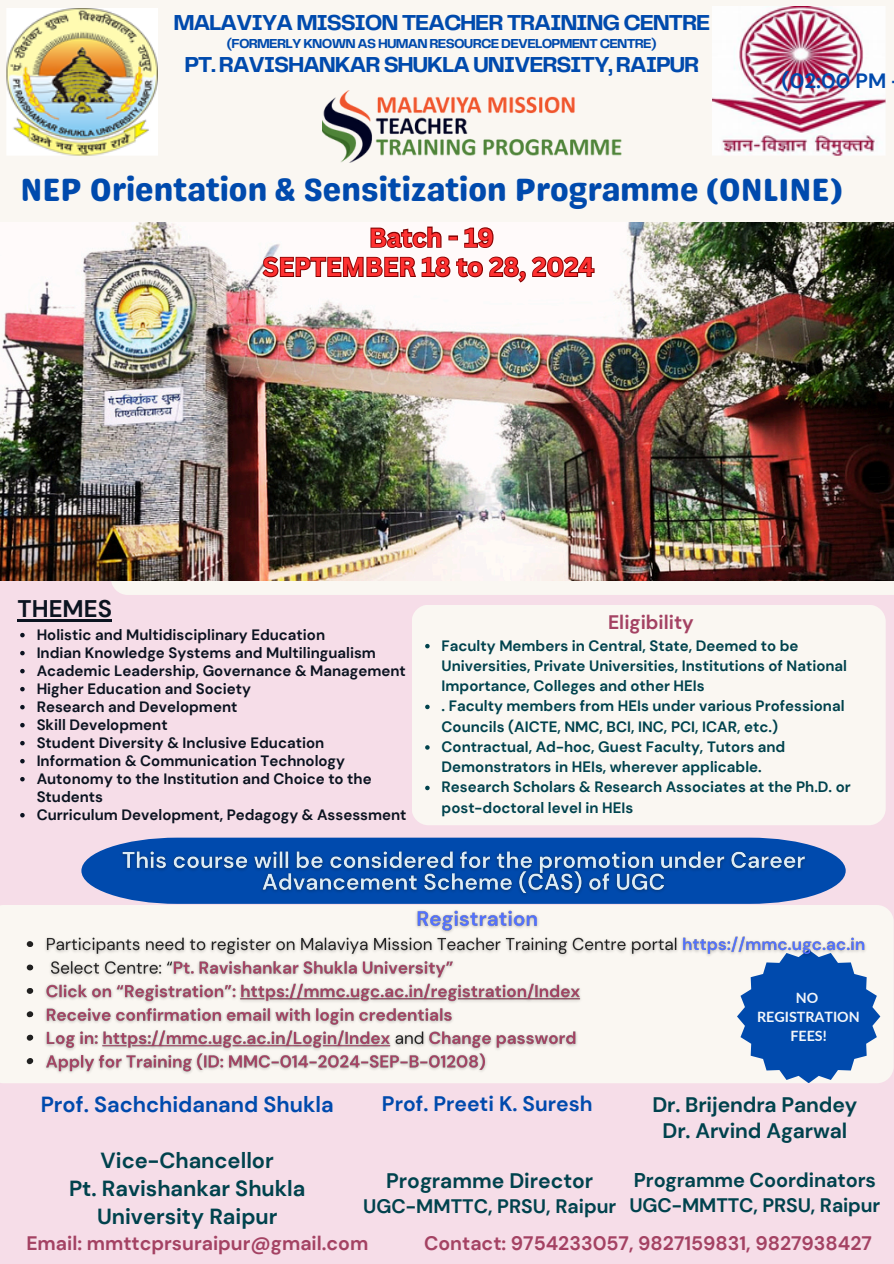
<style>
.page{position:relative;width:894px;height:1264px;background:#fff}
.page>*{position:absolute;margin:0;border:0;box-sizing:border-box;transform-origin:0 0}
.t1{font:32.1px "Genty Sans";color:#004aad}
.t2{font:700 25.5px "Canva Sans";color:#ff3131}
.t3{font:700 24px "DM Sans";color:#0b1320}
.t4{font:700 22.5px "Telegraf";letter-spacing:-.055em;color:#004aad}
.t5{font:700 21.75px/28.2px "DM Sans";color:#00424d;text-align:center}
.t6{font:700 21.75px "DM Sans";color:#004aad}
.t7{font:700 21px/25.8px "DM Sans";letter-spacing:-.005em;color:#00424d;text-align:center}
.t8{font:700 21px "DM Sans";color:#004aad}
.t9{font:700 20.7px "DM Sans";color:#004aad}
.t10{font:700 19.95px "DM Sans";letter-spacing:-.005em;color:#00424d}
.t11{font:700 19.5px "DM Sans";color:#a44263}
.t12{font:700 19.5px "DM Sans";letter-spacing:-.005em;color:#00424d}
.t13{font:700 15px/20.2px "DM Sans";color:#00424d}
.t14{font:700 15px/18px "DM Sans";color:#0b1320}
.t15{font:700 14.25px "Lato";color:#f3f6fa}
.t16{font:700 13.5px "Telegraf";letter-spacing:-.055em;color:#004aad}
</style>
<div class="page">
<div style="left:0;top:0;width:893px;height:1263px;background:#f6dde8"></div>
<div style="left:0;top:0;width:893px;height:223px;background:#faf7f2"></div>
<div style="left:111px;top:82px;width:782px;height:513px;background:#faf7f2"></div>
<img style="left:0;top:223px;width:893px;height:357px">
<div style="left:411px;top:604px;width:474px;height:221px;background:#faf7f2;border-radius:17px"></div>
<svg style="left:425px;top:644px;width:4px;height:4px"></svg>
<svg style="left:425px;top:704px;width:4px;height:5px"></svg>
<svg style="left:425px;top:745px;width:4px;height:4px"></svg>
<svg style="left:425px;top:785px;width:4px;height:5px"></svg>
<div style="left:0;top:905px;width:893px;height:178px;background:#faf7f2"></div>
<svg style="left:81px;top:837px;width:764px;height:66px;fill:#004aad"></svg>
<img style="left:712px;top:7px;width:173px;height:150px">
<img style="left:6px;top:8px;width:151px;height:149px">
<img style="left:322px;top:90px;width:300px;height:72px">
<svg style="left:369px;top:225px;width:125px;height:24px;background:#d09e9e"></svg>
<svg style="left:261px;top:255px;width:334px;height:29px;background:#d4a7a7"></svg>
<img style="left:116px;top:845px;width:696px;height:54px">
<svg style="left:736px;top:949px;width:144px;height:134px;background:#d3dce7"></svg>
<img style="left:21px;top:905px;width:849px;height:173px">
<hr style="left:18px;top:619px;width:94px;height:3px;background:#0b1320">
<svg style="left:20px;top:633px;width:5px;height:4px"></svg>
<svg style="left:20px;top:651px;width:5px;height:4px"></svg>
<svg style="left:20px;top:669px;width:5px;height:4px"></svg>
<svg style="left:20px;top:687px;width:5px;height:4px"></svg>
<svg style="left:20px;top:705px;width:5px;height:4px"></svg>
<svg style="left:20px;top:723px;width:5px;height:4px"></svg>
<svg style="left:20px;top:741px;width:5px;height:4px"></svg>
<svg style="left:20px;top:759px;width:5px;height:4px"></svg>
<svg style="left:20px;top:777px;width:5px;height:4px"></svg>
<svg style="left:20px;top:813px;width:5px;height:4px"></svg>
<p class="t4" style="left:173px;top:13px;width:538px">MALAVIYA MISSION TEACHER TRAINING CENTRE</p>
<p class="t16" style="left:227px;top:38px;width:431px">(FORMERLY KNOWN AS HUMAN RESOURCE DEVELOPMENT CENTRE)</p>
<p class="t4" style="left:184px;top:55px;width:516px">PT. RAVISHANKAR SHUKLA UNIVERSITY, RAIPUR</p>
<h3 class="t9" style="left:781px;top:68px;width:106px">(02:00 PM</h3>
<p class="t1" style="left:20px;top:170px;width:823px">NEP Orientation &amp; Sensitization Programme (ONLINE)</p>
<p class="t2" style="left:369px;top:219px;width:126px">Batch - 19</p>
<p class="t2" style="left:263px;top:249px;width:333px">SEPTEMBER 18 to 28, 2024</p>
<h6 class="t3" style="left:18px;top:593px;width:96px">THEMES</h6>
<p class="t14" style="left:37px;top:625px;width:290px">Holistic and Multidisciplinary Education</p>
<p class="t14" style="left:37px;top:643px;width:341px">Indian Knowledge Systems and Multilingualism</p>
<h5 class="t14" style="left:37px;top:661px;width:370px">Academic Leadership, Governance &amp; Management</h5>
<h5 class="t14" style="left:37px;top:679px;width:216px">Higher Education and Society</h5>
<h5 class="t14" style="left:37px;top:697px;width:202px">Research and Development</h5>
<h6 class="t14" style="left:37px;top:715px;width:132px">Skill Development</h6>
<h5 class="t14" style="left:37px;top:733px;width:289px">Student Diversity &amp; Inclusive Education</h5>
<h6 class="t14" style="left:37px;top:751px;width:310px">Information &amp; Communication Technology</h6>
<p class="t14" style="left:37px;top:769px;width:336px">Autonomy to the Institution and Choice to the<br>Students</p>
<p class="t14" style="left:37px;top:805px;width:371px">Curriculum Development, Pedagogy &amp; Assessment</p>
<p class="t11" style="left:608px;top:610px;width:87px">Eligibility</p>
<h1 class="t13" style="left:441px;top:635px;width:407px">Faculty Members in Central, State, Deemed to be<br>Universities, Private Universities, Institutions of National<br>Importance, Colleges and other HEIs</h1>
<p class="t13" style="left:441px;top:696px;width:404px">. Faculty members from HEIs under various Professional<br>Councils (AICTE, NMC, BCI, INC, PCI, ICAR, etc.)</p>
<p class="t13" style="left:441px;top:736px;width:345px">Contractual, Ad-hoc, Guest Faculty, Tutors and<br>Demonstrators in HEIs, wherever applicable.</p>
<h3 class="t13" style="left:441px;top:777px;width:410px">Research Scholars &amp; Research Associates at the Ph.D. or post-doctoral level in HEIs</h3>
<p class="t15" style="left:795px;top:988px;width:24px">NO</p>
<p class="t15" style="left:756px;top:1007px;width:104px">REGISTRATION</p>
<p class="t15" style="left:790px;top:1026px;width:38px">FEES!</p>
<p class="t6" style="left:41px;top:1090px;width:294px">Prof. Sachchidanand Shukla</p>
<p class="t8" style="left:382px;top:1090px;width:212px">Prof. Preeti K. Suresh</p>
<p class="t7" style="left:652px;top:1091px;width:206px">Dr. Brijendra Pandey<br>Dr. Arvind Agarwal</p>
<p class="t10" style="left:633px;top:1167px;width:243px">Programme Coordinators</p>
<p class="t12" style="left:629px;top:1192px;width:252px">UGC-MMTTC, PRSU, Raipur</p>
<p class="t5" style="left:69px;top:1146px;width:238px">Vice-Chancellor<br>Pt. Ravishankar Shukla<br>University Raipur</p>
<p class="t7" style="left:386px;top:1167px;width:208px">Programme Director</p>
<p class="t12" style="left:363px;top:1193px;width:254px">UGC-MMTTC, PRSU, Raipur</p>
<p class="t11" style="left:26px;top:1230px;width:343px">Email: mmttcprsuraipur@gmail.com</p>
<p class="t11" style="left:424px;top:1230px;width:449px">Contact: 9754233057, 9827159831, 9827938427</p>
</div>
